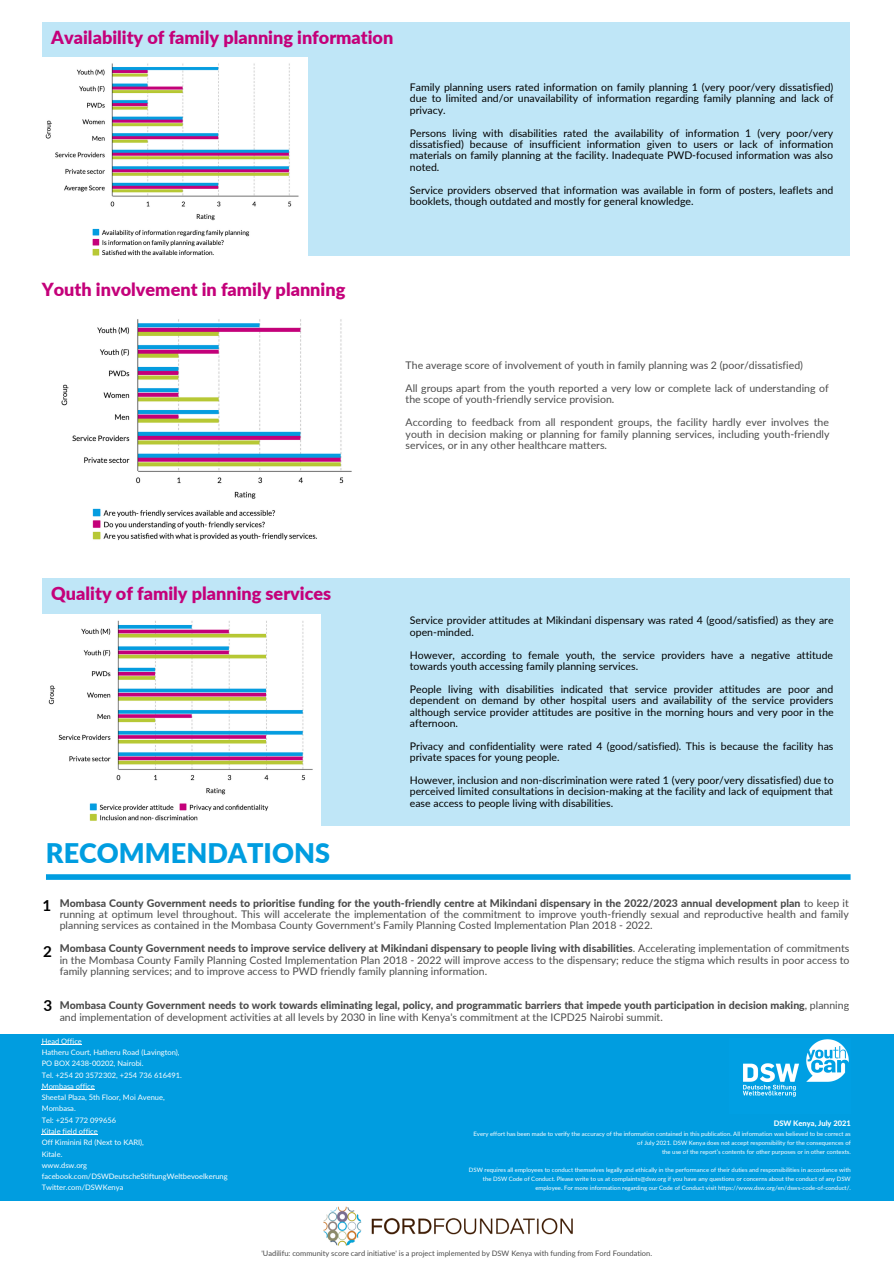
<style>
.page{position:relative;width:894px;height:1264px;background:#fff}
.page>*{position:absolute;margin:0;border:0;box-sizing:border-box;transform-origin:0 0}
.t1{font:900 27px "Lato";color:#009de0}
.t2{font:900 18px "Lato";color:#c4007a}
.t3{font:700 15.15px "Lato";color:#000}
.t4{font:10.5px/11.4px "Lato";color:#000;text-align:justify}
.t5{font:10.5px/11.4px "Lato";color:#4b4b4b;text-align:justify}
.t6{font:800 10.5px/11.4px "Lato";color:#4b4b4b}
.t7{font:7.5px "Lato";color:#fff}
.t8{font:7.5px "Lato";color:#4b4b4b}
.t9{font:800 7.5px "Lato";color:#fff}
.t10{font:6px/9px "Lato";color:#fff;text-align:right}
.s1{font-weight:800}
.s2{font-weight:400}
</style>
<div class="page">
<img style="left:323px;top:1206px;width:250px;height:40px">
<div style="left:0;top:1033px;width:893px;height:167px;background:#009de0"></div>
<img style="left:743px;top:1039px;width:106px;height:58px">
<div style="left:46px;top:874px;width:804px;height:5px;background:#009de0"></div>
<div style="left:42px;top:23px;width:807px;height:233px;background:#bfe6f7"></div>
<img style="left:42px;top:57px;width:265px;height:199px">
<img style="left:61px;top:319px;width:291px;height:222px">
<div style="left:42px;top:578px;width:807px;height:247px;background:#bfe6f7"></div>
<img style="left:42px;top:614px;width:278px;height:211px">
<hr style="left:42px;top:1044px;width:40px;height:1px;background:#fff">
<hr style="left:42px;top:1089px;width:53px;height:1px;background:#fff">
<hr style="left:42px;top:1134px;width:56px;height:1px;background:#fff">
<p class="t2" style="left:51px;top:27px;width:343px">Availability of family planning information</p>
<p class="t4" style="left:410px;top:81px;width:425px">Family planning users rated information on family planning 1 (very poor/very dissatisfied) due to limited and/or unavailability of information regarding family planning and lack of privacy.</p>
<p class="t4" style="left:410px;top:127px;width:425px">Persons living with disabilities rated the availability of information 1 (very poor/very dissatisfied) because of insufficient information given to users or lack of information materials on family planning at the facility. Inadequate PWD-focused information was also noted.</p>
<p class="t4" style="left:410px;top:184px;width:425px">Service providers observed that information was available in form of posters, leaflets and booklets, though outdated and mostly for general knowledge.</p>
<p class="t2" style="left:42px;top:278px;width:305px">Youth involvement in family planning</p>
<p class="t5" style="left:405px;top:359px;width:399px">The average score of involvement of youth in family planning was 2 (poor/dissatisfied)</p>
<p class="t5" style="left:405px;top:382px;width:424px">All groups apart from the youth reported a very low or complete lack of understanding of the scope of youth-friendly service provision.</p>
<p class="t5" style="left:405px;top:416px;width:425px">According to feedback from all respondent groups, the facility hardly ever involves the youth in decision making or planning for family planning services, including youth-friendly services, or in any other healthcare matters.</p>
<p class="t2" style="left:51px;top:582px;width:281px">Quality of family planning services</p>
<p class="t1" style="left:46px;top:836px;width:285px">RECOMMENDATIONS</p>
<p class="t4" style="left:410px;top:614px;width:425px">Service provider attitudes at Mikindani dispensary was rated 4 (good/satisfied) as they are open-minded.</p>
<p class="t4" style="left:410px;top:648px;width:424px">However, according to female youth, the service providers have a negative attitude towards youth accessing family planning services.</p>
<p class="t4" style="left:410px;top:683px;width:425px">People living with disabilities indicated that service provider attitudes are poor and dependent on demand by other hospital users and availability of the service providers although service provider attitudes are positive in the morning hours and very poor in the afternoon.</p>
<p class="t4" style="left:410px;top:740px;width:425px">Privacy and confidentiality were rated 4 (good/satisfied). This is because the facility has private spaces for young people.</p>
<p class="t4" style="left:410px;top:774px;width:425px">However, inclusion and non-discrimination were rated 1 (very poor/very dissatisfied) due to perceived limited consultations in decision-making at the facility and lack of equipment that ease access to people living with disabilities.</p>
<p class="t3" style="left:42px;top:896px;width:10px">1</p>
<p class="t3" style="left:43px;top:941px;width:10px">2</p>
<p class="t3" style="left:44px;top:995px;width:10px">3</p>
<p class="t5" style="left:60px;top:896px;width:790px"><span class="s1">Mombasa County Government needs to prioritise funding for the youth-friendly centre at Mikindani dispensary in the 2022/2023 annual development plan</span> to keep it running at optimum level throughout. This will accelerate the implementation of the commitment to improve youth-friendly sexual and reproductive health and family planning services as contained in the Mombasa County Government's Family Planning Costed Implementation Plan 2018 - 2022.</p>
<p class="t5" style="left:60px;top:942px;width:791px"><span class="s1">Mombasa County Government needs to improve service delivery at Mikindani dispensary to people living with disabilities</span>. Accelerating implementation of commitments in the Mombasa County Family Planning Costed Implementation Plan 2018 - 2022 will improve access to the dispensary; reduce the stigma which results in poor access to family planning services; and to improve access to PWD friendly family planning information.</p>
<p class="t6" style="left:60px;top:999px;width:790px">Mombasa County Government needs to work towards eliminating legal, policy, and programmatic barriers that impede youth participation in decision making<span class="s2">, planning and implementation of development activities at all levels by 2030 in line with Kenya's commitment at the ICPD25 Nairobi summit.</span></p>
<p class="t7" style="left:42px;top:1036px;width:42px">Head Office</p>
<p class="t7" style="left:42px;top:1047px;width:139px">Hatheru Court, Hatheru Road (Lavington),</p>
<p class="t7" style="left:42px;top:1058px;width:103px">PO BOX 2438-00202, Nairobi.</p>
<p class="t7" style="left:42px;top:1070px;width:142px">Tel. +254 20 3572302, +254 736 616491.</p>
<p class="t7" style="left:42px;top:1081px;width:55px">Mombasa office</p>
<p class="t7" style="left:42px;top:1092px;width:125px">Sheetal Plaza, 5th Floor, Moi Avenue,</p>
<p class="t7" style="left:42px;top:1104px;width:36px">Mombasa.</p>
<p class="t7" style="left:42px;top:1115px;width:76px">Tel: +254 772 099656</p>
<p class="t7" style="left:42px;top:1126px;width:58px">Kitale field office</p>
<p class="t7" style="left:42px;top:1137px;width:104px">Off Kiminini Rd (Next to KARI),</p>
<p class="t7" style="left:42px;top:1149px;width:22px">Kitale.</p>
<p class="t7" style="left:42px;top:1160px;width:47px">www.dsw.org</p>
<p class="t7" style="left:42px;top:1171px;width:187px">facebook.com/DSWDeutscheStiftungWeltbevoelkerung</p>
<p class="t7" style="left:42px;top:1182px;width:83px">Twitter.com/DSWKenya</p>
<p class="t9" style="left:773px;top:1118px;width:79px">DSW Kenya, July 2021</p>
<p class="t10" style="left:473px;top:1128px;width:379px">Every effort has been made to verify the accuracy of the information contained in this publication. All information was believed to be correct as of July 2021. DSW Kenya does not accept responsibility for the consequences of</p>
<p class="t10" style="left:662px;top:1146px;width:190px">the use of the report’s contents for other purposes or in other contexts.</p>
<p class="t10" style="left:468px;top:1164px;width:383px">DSW requires all employees to conduct themselves legally and ethically in the performance of their duties and responsibilities in accordance with the DSW Code of Conduct. Please write to us at complaints@dsw.org if you have any questions or concerns about the conduct of any DSW employee. For more information regarding our Code of Conduct visit https://www.dsw.org/en/dsws-code-of-conduct/.</p>
<p class="t8" style="left:261px;top:1248px;width:392px">'Uadilifu: community score card initiative' is a project implemented by DSW Kenya with funding from Ford Foundation.</p>
</div>
